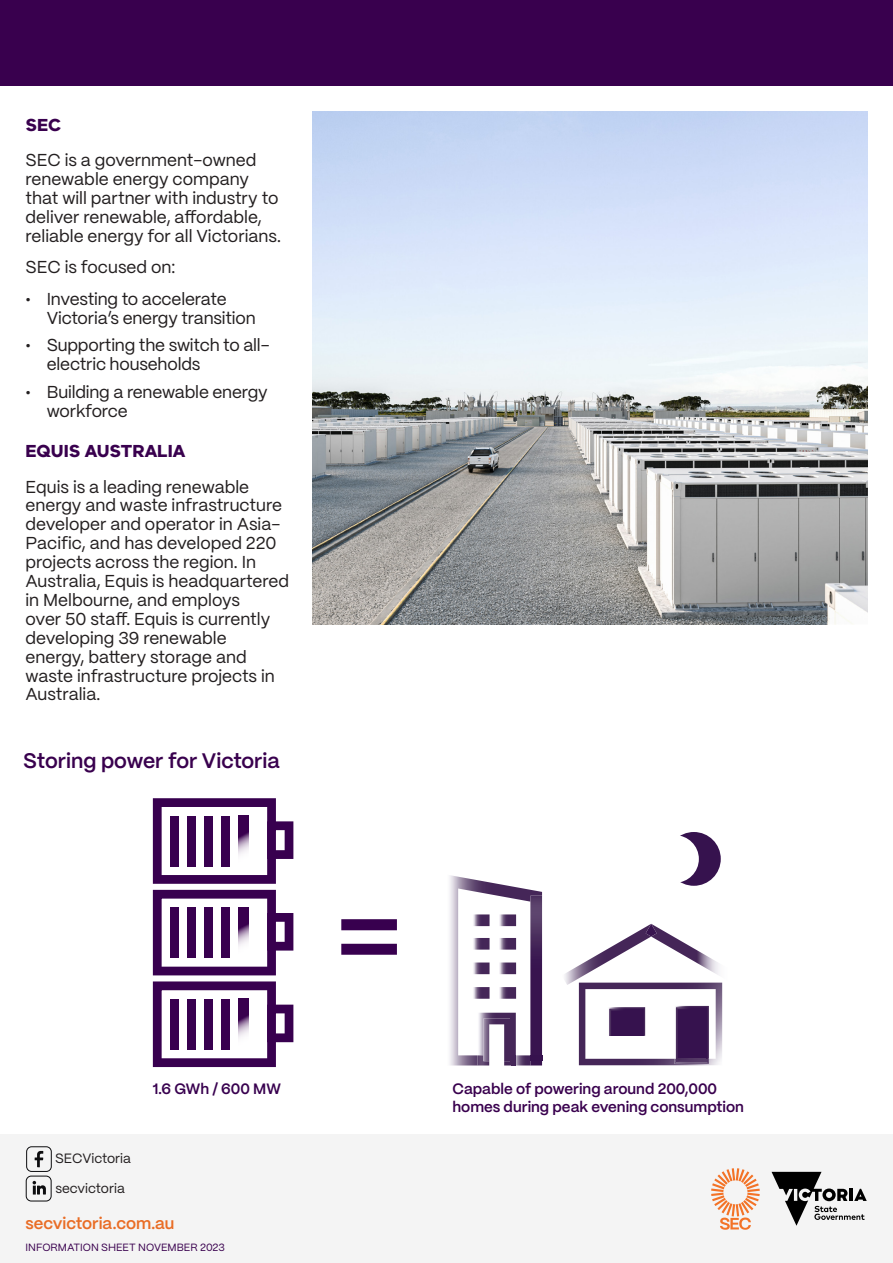
<style>
.page{position:relative;width:893px;height:1263px;background:#fff}
.page>*{position:absolute;margin:0;border:0;box-sizing:border-box;transform-origin:0 0}
.For_more_information{font:600 112.05px "PP Mori";color:#38004f}
.Orange_shout_out_style{font:600 21px "PP Mori";color:#39004e}
.SUB_HEADING_PURPLE{font:700 18px "VIC";color:#39004e}
.Copy_black{font:17.25px/18.9px "PP Mori";color:#231f20}
.For_more_information-2{font:600 16.5px "PP Mori";color:#f37126}
.t1{font:600 15px/18px "PP Mori";color:#39004e}
.For_more_information-3{font:600 15px "PP Mori";color:#38004f}
.t2{font:13.5px "PP Mori";color:#231f20}
.Copy_black-2{font:10.5px "PP Mori";color:#39004e}
</style>
<div class="page">
<div style="left:0;top:0;width:893px;height:85px;background:#39004e"></div>
<div style="left:0;top:1134px;width:893px;height:129px;background:#f4f4f4"></div>
<svg style="left:771px;top:1172px;width:96px;height:54px"></svg>
<svg style="left:711px;top:1168px;width:49px;height:62px"></svg>
<svg style="left:26px;top:1146px;width:26px;height:55px"></svg>
<img style="left:312px;top:112px;width:555px;height:513px">
<div style="left:667px;top:832px;width:54px;height:54px;background:#36124e;border-radius:50%"></div>
<div style="left:651px;top:835px;width:48px;height:48px;background:#fff;border-radius:50%"></div>
<img style="left:450px;top:875px;width:92px;height:190px">
<img style="left:472px;top:914px;width:18px;height:12px">
<img style="left:499px;top:914px;width:17px;height:12px">
<img style="left:472px;top:938px;width:18px;height:11px">
<img style="left:499px;top:938px;width:17px;height:11px">
<img style="left:472px;top:962px;width:18px;height:12px">
<img style="left:499px;top:962px;width:17px;height:12px">
<img style="left:472px;top:987px;width:18px;height:12px">
<img style="left:499px;top:987px;width:17px;height:12px">
<img style="left:478px;top:1013px;width:38px;height:52px">
<svg style="left:478px;top:1055px;width:11px;height:10px"></svg>
<img style="left:483px;top:1018px;width:27px;height:43px">
<img style="left:530px;top:896px;width:12px;height:159px">
<svg style="left:512px;top:1055px;width:30px;height:10px"></svg>
<img style="left:536px;top:901px;width:1px;height:153px">
<img style="left:579px;top:985px;width:143px;height:80px">
<svg style="left:677px;top:1059px;width:29px;height:1px"></svg>
<img style="left:564px;top:927px;width:159px;height:58px">
<svg style="left:646px;top:924px;width:11px;height:12px"></svg>
<img style="left:608px;top:1007px;width:37px;height:29px">
<img style="left:609px;top:1009px;width:34px;height:27px">
<svg style="left:153px;top:981px;width:140px;height:86px"></svg>
<div style="left:205px;top:999px;width:8px;height:50px;background:#38004f"></div>
<div style="left:221px;top:999px;width:9px;height:50px;background:#38004f"></div>
<img style="left:239px;top:999px;width:10px;height:49px">
<div style="left:170px;top:999px;width:9px;height:50px;background:#38004f"></div>
<div style="left:187px;top:999px;width:9px;height:50px;background:#38004f"></div>
<svg style="left:153px;top:890px;width:140px;height:85px"></svg>
<div style="left:205px;top:907px;width:8px;height:51px;background:#38004f"></div>
<div style="left:221px;top:907px;width:9px;height:51px;background:#38004f"></div>
<img style="left:239px;top:907px;width:10px;height:49px">
<div style="left:170px;top:907px;width:9px;height:51px;background:#38004f"></div>
<div style="left:187px;top:907px;width:9px;height:51px;background:#38004f"></div>
<svg style="left:153px;top:798px;width:140px;height:86px"></svg>
<div style="left:205px;top:816px;width:8px;height:50px;background:#38004f"></div>
<div style="left:221px;top:816px;width:9px;height:50px;background:#38004f"></div>
<img style="left:239px;top:816px;width:10px;height:48px">
<div style="left:170px;top:816px;width:9px;height:50px;background:#38004f"></div>
<div style="left:187px;top:816px;width:9px;height:50px;background:#38004f"></div>
<p class="SUB_HEADING_PURPLE" style="left:26px;top:114px;width:37px">SEC</p>
<p class="Copy_black" style="left:26px;top:150px;width:257px">SEC is a government-owned renewable energy company that will partner with industry to deliver renewable, affordable, reliable energy for all Victorians.</p>
<p class="Copy_black" style="left:26px;top:257px;width:151px">SEC is focused on:</p>
<p class="Copy_black" style="left:47px;top:289px;width:210px;text-indent:-21px">• Investing to accelerate<br>Victoria’s energy transition</p>
<p class="Copy_black" style="left:47px;top:335px;width:224px;text-indent:-21px">• Supporting the switch to all&shy;electric households</p>
<p class="Copy_black" style="left:47px;top:381px;width:222px;text-indent:-21px">• Building a renewable energy workforce</p>
<p class="SUB_HEADING_PURPLE" style="left:26px;top:440px;width:161px">EQUIS AUSTRALIA</p>
<p class="Copy_black" style="left:26px;top:476px;width:265px">Equis is a leading renewable energy and waste infrastructure developer and operator in Asia-<br>Pacific, and has developed 220 projects across the region. In<br>Australia, Equis is headquartered in Melbourne, and employs<br>over 50 staff. Equis is currently developing 39 renewable energy, battery storage and waste infrastructure projects in<br>Australia.</p>
<p class="Orange_shout_out_style" style="left:23px;top:742px;width:258px">Storing power for Victoria</p>
<p class="For_more_information-3" style="left:153px;top:1075px;width:130px">1.6 GWh / 600 MW</p>
<p class="t2" style="left:55px;top:1146px;width:77px">SECVictoria</p>
<p class="t2" style="left:55px;top:1176px;width:71px">secvictoria</p>
<p class="For_more_information-2" style="left:26px;top:1209px;width:150px">secvictoria.com.au</p>
<p class="Copy_black-2" style="left:26px;top:1239px;width:201px">INFORMATION SHEET NOVEMBER 2023</p>
<p class="For_more_information" style="left:336px;top:833px;width:67px">=</p>
<p class="t1" style="left:452px;top:1078px;width:293px">Capable of powering around 200,000 homes during peak evening consumption</p>
</div>
